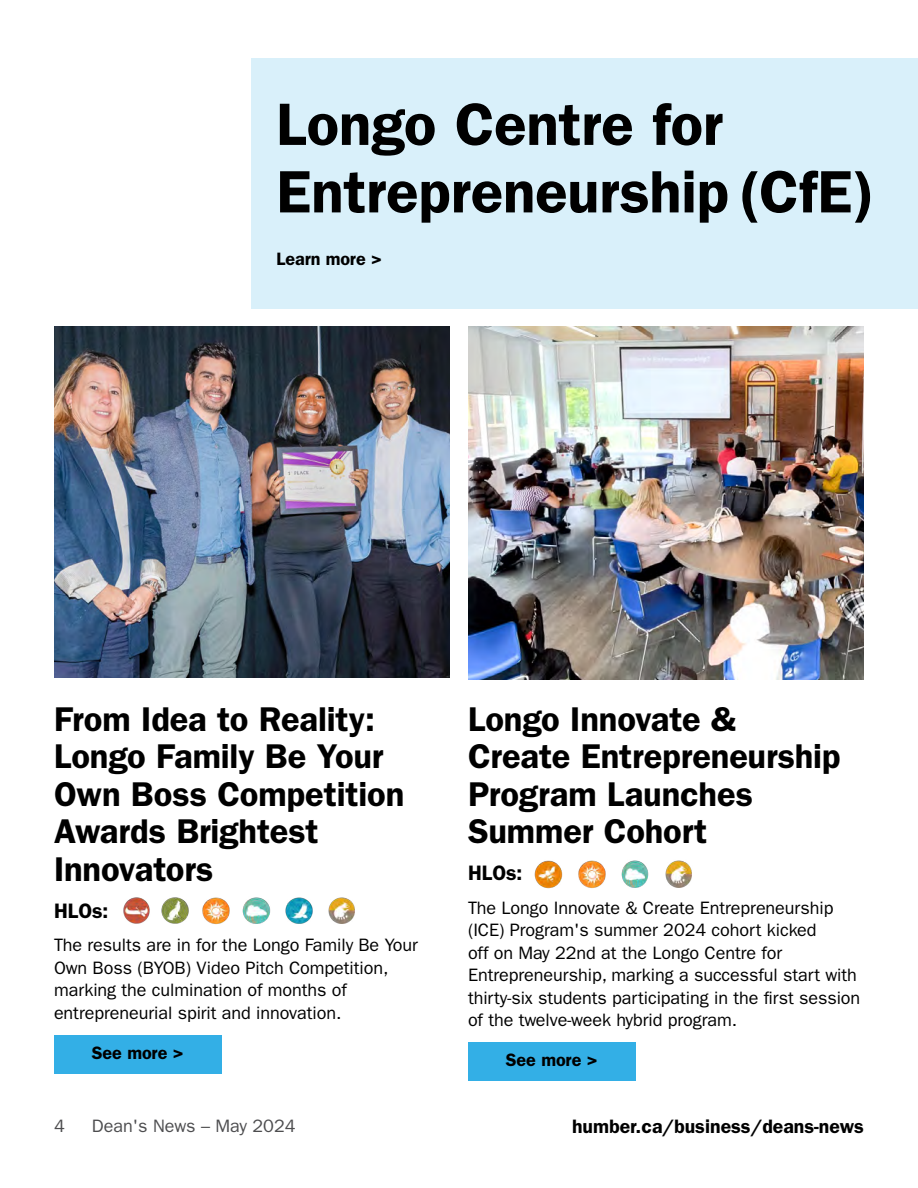
<style>
.page{position:relative;width:918px;height:1188px;background:#fff}
.page>*{position:absolute;margin:0;border:0;box-sizing:border-box;transform-origin:0 0}
.heading_-_h1{font:600 60px/67.5px "ITC Franklin Gothic Std";letter-spacing:-.005em;color:#000}
.subheading_-_h2{font:600 34.5px/37.5px "ITC Franklin Gothic Std";letter-spacing:-.005em;color:#000}
.HLOs_-_H2{font:600 21px "ITC Franklin Gothic Std";letter-spacing:.005em;color:#000}
.t1{font:600 19.5px "ITC Franklin Gothic Std";color:#000}
.body_-_p{font:18px/22.5px "ITC Franklin Gothic Std";letter-spacing:-.005em;color:#000}
.body_links_-_p{font:600 18px "ITC Franklin Gothic Std";letter-spacing:-.005em;color:#000}
.t2{font:18px "ITC Franklin Gothic Std";color:#4d4d4f}
</style>
<div class="page">
<div style="left:251px;top:58px;width:667px;height:251px;background:#d9f0fa"></div>
<img style="left:123px;top:897px;width:27px;height:27px">
<img style="left:161px;top:897px;width:28px;height:27px">
<img style="left:202px;top:897px;width:28px;height:27px">
<img style="left:243px;top:897px;width:28px;height:27px">
<img style="left:285px;top:897px;width:28px;height:27px">
<img style="left:328px;top:897px;width:27px;height:27px">
<div style="left:54px;top:1035px;width:167px;height:39px;background:#33afe6"></div>
<img style="left:54px;top:326px;width:396px;height:352px">
<img style="left:535px;top:860px;width:28px;height:29px">
<img style="left:578px;top:860px;width:28px;height:28px">
<img style="left:621px;top:860px;width:28px;height:28px">
<img style="left:665px;top:860px;width:27px;height:28px">
<div style="left:468px;top:1042px;width:167px;height:39px;background:#33afe6"></div>
<img style="left:468px;top:326px;width:396px;height:353px">
<h1 class="heading_-_h1" style="left:276px;top:91px;width:600px">Longo Centre for<br>Entrepreneurship (CfE)</h1>
<p class="body_links_-_p" style="left:276px;top:248px;width:107px">Learn more &gt;</p>
<h2 class="subheading_-_h2" style="left:54px;top:700px;width:352px">From Idea to Reality:<br>Longo Family Be Your<br>Own Boss Competition<br>Awards Brightest<br>Innovators</h2>
<p class="HLOs_-_H2" style="left:54px;top:898px;width:56px">HLOs:</p>
<p class="body_-_p" style="left:54px;top:934px;width:365px">The results are in for the Longo Family Be Your Own Boss (BYOB) Video Pitch Competition, marking the culmination of months of entrepreneurial spirit and innovation.</p>
<p class="body_links_-_p" style="left:92px;top:1043px;width:93px">See more &gt;</p>
<h2 class="subheading_-_h2" style="left:468px;top:700px;width:374px">Longo Innovate &amp;<br>Create Entrepreneurship<br>Program Launches<br>Summer Cohort</h2>
<p class="HLOs_-_H2" style="left:468px;top:861px;width:56px">HLOs:</p>
<p class="body_-_p" style="left:468px;top:897px;width:394px">The Longo Innovate &amp; Create Entrepreneurship (ICE) Program's summer 2024 cohort kicked<br>off on May 22nd at the Longo Centre for Entrepreneurship, marking a successful start with thirty-six students participating in the first session of the twelve-week hybrid program.</p>
<p class="body_links_-_p" style="left:506px;top:1050px;width:93px">See more &gt;</p>
<p class="t2" style="left:54px;top:1115px;width:12px">4</p>
<p class="t2" style="left:92px;top:1115px;width:205px">Dean's News – May 2024</p>
<p class="t1" style="left:572px;top:1115px;width:293px">humber.ca/business/deans-news</p>
</div>
